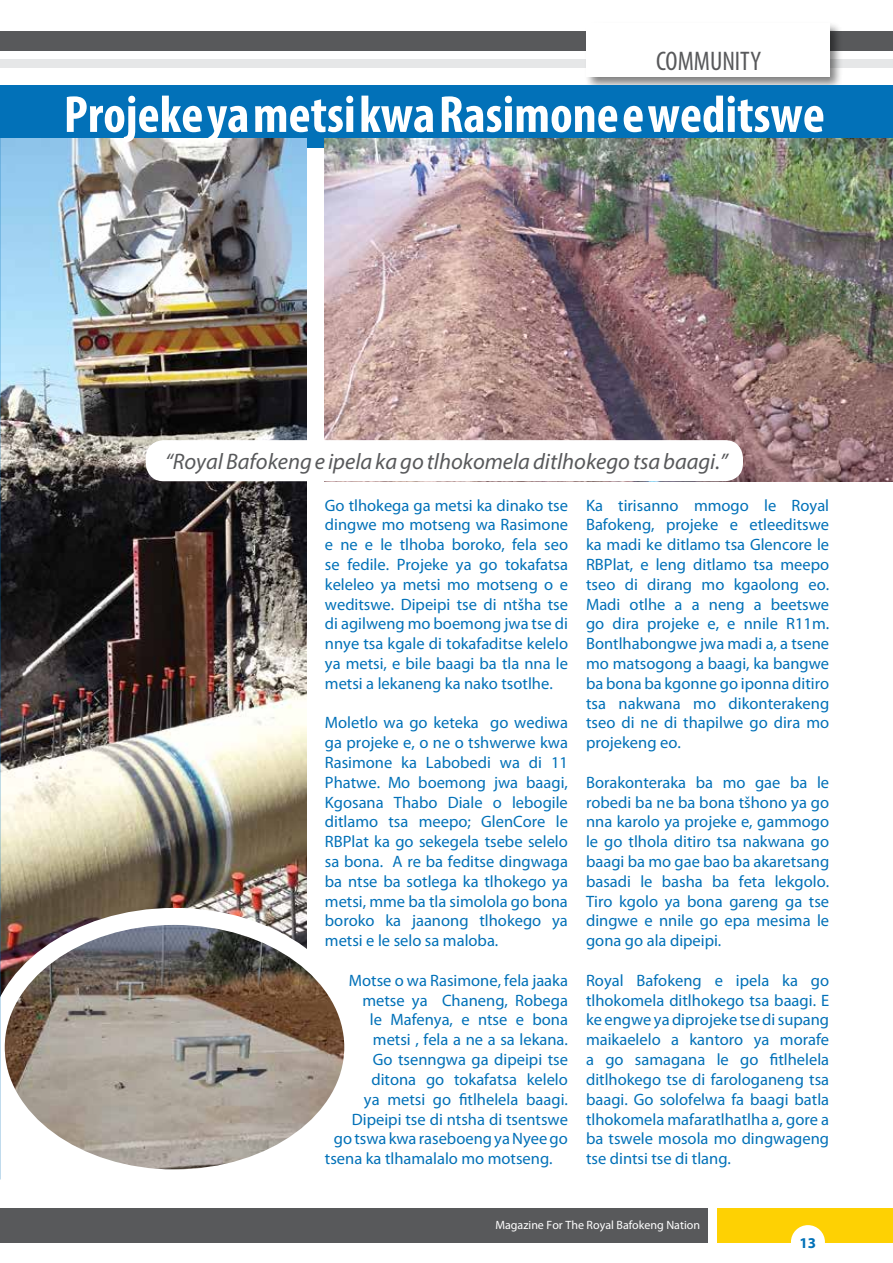
<style>
.page{position:relative;width:893px;height:1263px;background:#fff}
.page>*{position:absolute;margin:0;border:0;box-sizing:border-box;transform-origin:0 0}
.t1{font:700 condensed 52.5px "Myriad Pro";color:#fff}
.t2{font:condensed 27px "Myriad Pro";color:#58595b}
.t3{font:italic 22.5px "Myriad Pro";color:#58595b}
.t4{font:16.5px/19.8px "Myriad Pro";color:#0271b8;text-align:justify}
.t5{font:700 15px "Myriad Pro";color:#0271b8}
.t6{font:12px "Myriad Pro";color:#fff}
</style>
<div class="page">
<div style="left:0;top:1208px;width:708px;height:34px;background:#58595b"></div>
<div style="left:718px;top:1208px;width:175px;height:34px;background:#fed103"></div>
<div style="left:791px;top:1225px;width:34px;height:34px;background:#fff;border-radius:50%"></div>
<div style="left:0;top:32px;width:893px;height:19px;background:#58595b"></div>
<div style="left:0;top:60px;width:893px;height:8px;background:#e6e7e8"></div>
<div style="left:584px;top:21px;width:260px;height:70px;background:#000;opacity:.5"></div>
<div style="left:586px;top:23px;width:243px;height:54px;background:#fff"></div>
<div style="left:0;top:85px;width:893px;height:63px;background:#0271b8"></div>
<img style="left:0;top:138px;width:307px;height:770px">
<img style="left:325px;top:138px;width:568px;height:343px">
<svg style="left:0;top:908px;width:345px;height:272px"></svg>
<div style="left:146px;top:440px;width:597px;height:41px;background:#fff;border-radius:18px"></div>
<h2 class="t2" style="left:656px;top:45px;width:107px">COMMUNITY</h2>
<h1 class="t1" style="left:64px;top:82px;width:762px">Projeke ya metsi kwa Rasimone e weditswe</h1>
<h3 class="t3" style="left:165px;top:447px;width:564px">“Royal Bafokeng e ipela ka go tlhokomela ditlhokego tsa baagi.”</h3>
<p class="t4" style="left:325px;top:495px;width:245px">Go tlhokega ga metsi ka dinako tse dingwe mo motseng wa Rasimone e ne e le tlhoba boroko, fela seo se fedile. Projeke ya go tokafatsa keleleo ya metsi mo motseng o e weditswe. Dipeipi tse di ntšha tse di agilweng mo boemong jwa tse di nnye tsa kgale di tokafaditse kelelo ya metsi, e bile baagi ba tla nna le metsi a lekaneng ka nako tsotlhe.</p>
<p class="t4" style="left:325px;top:713px;width:245px">Moletlo wa go keteka go wediwa ga projeke e, o ne o tshwerwe kwa Rasimone ka Labobedi wa di 11<br>Phatwe. Mo boemong jwa baagi, Kgosana Thabo Diale o lebogile ditlamo tsa meepo; GlenCore le RBPlat ka go sekegela tsebe selelo sa bona. A re ba feditse dingwaga ba ntse ba sotlega ka tlhokego ya metsi, mme ba tla simolola go bona boroko ka jaanong tlhokego ya metsi e le selo sa maloba.</p>
<p class="t4" style="left:349px;top:970px;width:221px">Motse o wa Rasimone, fela jaaka</p>
<p class="t4" style="left:362px;top:990px;width:207px">metse ya Chaneng, Robega</p>
<p class="t4" style="left:370px;top:1010px;width:200px">le Mafenya, e ntse e bona</p>
<p class="t4" style="left:373px;top:1029px;width:196px">metsi , fela a ne a sa lekana.</p>
<p class="t4" style="left:373px;top:1049px;width:197px">Go tsenngwa ga dipeipi tse</p>
<p class="t4" style="left:371px;top:1069px;width:198px">ditona go tokafatsa kelelo</p>
<p class="t4" style="left:364px;top:1089px;width:205px">ya metsi go fitlhelela baagi.</p>
<p class="t4" style="left:352px;top:1109px;width:218px">Dipeipi tse di ntsha di tsentswe</p>
<p class="t4" style="left:334px;top:1128px;width:235px">go tswa kwa raseboeng ya Nyee go</p>
<p class="t4" style="left:325px;top:1148px;width:229px">tsena ka tlhamalalo mo motseng.</p>
<p class="t4" style="left:586px;top:495px;width:245px">Ka tirisanno mmogo le Royal Bafokeng, projeke e etleeditswe ka madi ke ditlamo tsa Glencore le RBPlat, e leng ditlamo tsa meepo tseo di dirang mo kgaolong eo.<br>Madi otlhe a a neng a beetswe go dira projeke e, e nnile R11m.<br>Bontlhabongwe jwa madi a, a tsene mo matsogong a baagi, ka bangwe ba bona ba kgonne go iponna ditiro tsa nakwana mo dikonterakeng tseo di ne di thapilwe go dira mo projekeng eo.</p>
<p class="t4" style="left:586px;top:772px;width:245px">Borakonteraka ba mo gae ba le robedi ba ne ba bona tšhono ya go nna karolo ya projeke e, gammogo le go tlhola ditiro tsa nakwana go baagi ba mo gae bao ba akaretsang basadi le basha ba feta lekgolo.<br>Tiro kgolo ya bona gareng ga tse dingwe e nnile go epa mesima le gona go ala dipeipi.</p>
<p class="t4" style="left:586px;top:970px;width:245px">Royal Bafokeng e ipela ka go tlhokomela ditlhokego tsa baagi. E ke engwe ya diprojeke tse di supang maikaelelo a kantoro ya morafe a go samagana le go fitlhelela ditlhokego tse di farologaneng tsa baagi. Go solofelwa fa baagi batla tlhokomela mafaratlhatlha a, gore a ba tswele mosola mo dingwageng tse dintsi tse di tlang.</p>
<p class="t6" style="left:495px;top:1218px;width:206px">Magazine For The Royal Bafokeng Nation</p>
<p class="t5" style="left:800px;top:1233px;width:18px">13</p>
</div>
